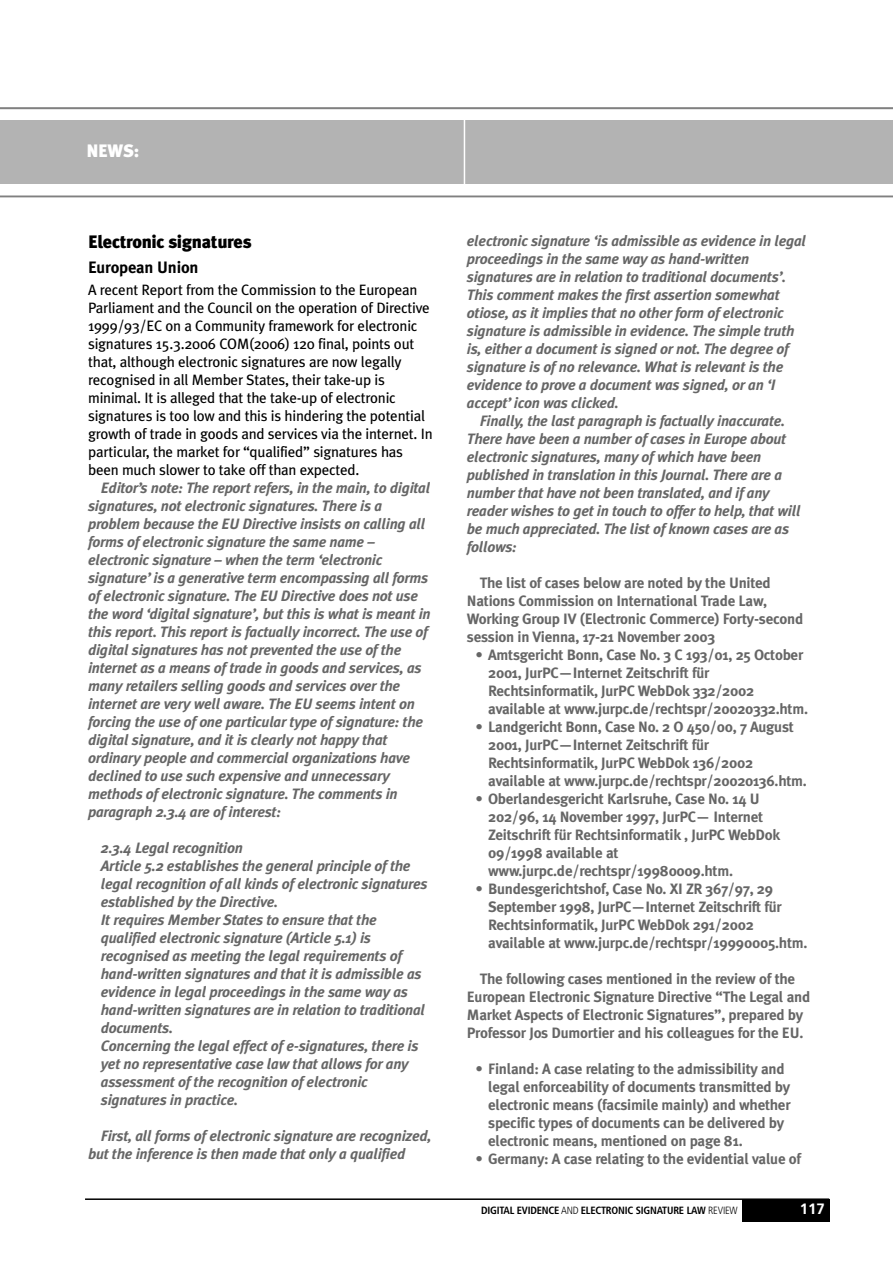
<style>
.page{position:relative;width:893px;height:1263px;background:#fff}
.page>*{position:absolute;margin:0;border:0;box-sizing:border-box;transform-origin:0 0}
.t1{font:900 18px "Meta Plus";letter-spacing:-.015em;color:#000}
.t2{font:900 18px "Meta Plus";color:#fff}
.t3{font:700 16.5px "Meta Plus";letter-spacing:-.01em;color:#000}
.t4{font:italic 700 15px/18px "Meta Plus";letter-spacing:-.015em;color:#666}
.t5{font:700 15px/18px "Meta Plus";letter-spacing:-.015em;color:#666}
.t6{font:15px/18px "Meta Plus";letter-spacing:-.015em;color:#000}
.t7{font:700 15px "Frutiger";color:#fff}
.t8{font:700 condensed 10.5px "Frutiger";letter-spacing:-.02em;color:#000}
.s1{font-weight:300}
</style>
<div class="page">
<div style="left:742px;top:1199px;width:87px;height:22px;background:#000"></div>
<hr style="left:85px;top:1198px;width:744px;height:2px;background:#000">
<div style="left:0;top:120px;width:893px;height:64px;background:#b3b3b3"></div>
<hr style="left:464px;top:95px;width:1px;height:105px;background:#fff">
<hr style="left:0;top:107px;width:893px;height:2px;background:#808080">
<hr style="left:0;top:196px;width:893px;height:1px;background:#808080">
<p class="t2" style="left:86px;top:141px;width:54px">NEWS:</p>
<p class="t1" style="left:88px;top:231px;width:165px">Electronic signatures</p>
<p class="t3" style="left:88px;top:257px;width:112px">European Union</p>
<p class="t6" style="left:88px;top:281px;width:346px">A recent Report from the Commission to the European Parliament and the Council on the operation of Directive 1999/93/EC on a Community framework for electronic signatures 15.3.2006 COM(2006) 120 final, points out that, although electronic signatures are now legally recognised in all Member States, their take-up is minimal. It is alleged that the take-up of electronic signatures is too low and this is hindering the potential growth of trade in goods and services via the internet. In particular, the market for “qualified” signatures has been much slower to take off than expected.</p>
<p class="t4" style="left:88px;top:479px;width:344px;text-indent:13px">Editor’s note: The report refers, in the main, to digital signatures, not electronic signatures. There is a problem because the EU Directive insists on calling all forms of electronic signature the same name – electronic signature – when the term ‘electronic signature’ is a generative term encompassing all forms of electronic signature. The EU Directive does not use the word ‘digital signature’, but this is what is meant in this report. This report is factually incorrect. The use of digital signatures has not prevented the use of the internet as a means of trade in goods and services, as many retailers selling goods and services over the internet are very well aware. The EU seems intent on forcing the use of one particular type of signature: the digital signature, and it is clearly not happy that ordinary people and commercial organizations have declined to use such expensive and unnecessary methods of electronic signature. The comments in paragraph 2.3.4 are of interest:</p>
<p class="t4" style="left:101px;top:839px;width:328px">2.3.4 Legal recognition<br>Article 5.2 establishes the general principle of the legal recognition of all kinds of electronic signatures established by the Directive.<br>It requires Member States to ensure that the qualified electronic signature (Article 5.1) is recognised as meeting the legal requirements of hand-written signatures and that it is admissible as evidence in legal proceedings in the same way as hand-written signatures are in relation to traditional documents.<br>Concerning the legal effect of e-signatures, there is yet no representative case law that allows for any assessment of the recognition of electronic signatures in practice.</p>
<p class="t4" style="left:88px;top:1127px;width:345px;text-indent:13px">First, all forms of electronic signature are recognized, but the inference is then made that only a qualified</p>
<p class="t4" style="left:467px;top:231px;width:341px">electronic signature ‘is admissible as evidence in legal proceedings in the same way as hand-written signatures are in relation to traditional documents’.<br>This comment makes the first assertion somewhat otiose, as it implies that no other form of electronic signature is admissible in evidence. The simple truth is, either a document is signed or not. The degree of signature is of no relevance. What is relevant is the evidence to prove a document was signed, or an ‘I accept’ icon was clicked.</p>
<p class="t4" style="left:467px;top:411px;width:335px;text-indent:13px">Finally, the last paragraph is factually inaccurate.<br>There have been a number of cases in Europe about electronic signatures, many of which have been published in translation in this Journal. There are a number that have not been translated, and if any reader wishes to get in touch to offer to help, that will be much appreciated. The list of known cases are as follows:</p>
<p class="t5" style="left:467px;top:573px;width:338px;text-indent:13px">The list of cases below are noted by the United Nations Commission on International Trade Law, Working Group IV (Electronic Commerce) Forty-second session in Vienna, 17-21 November 2003</p>
<p class="t5" style="left:488px;top:645px;width:321px;text-indent:-13px">• Amtsgericht Bonn, Case No. 3 C 193/01, 25 October 2001, JurPC—Internet Zeitschrift für Rechtsinformatik, JurPC WebDok 332/2002 available at www.jurpc.de/rechtspr/20020332.htm.</p>
<p class="t5" style="left:488px;top:717px;width:320px;text-indent:-13px">• Landgericht Bonn, Case No. 2 O 450/00, 7 August 2001, JurPC—Internet Zeitschrift für Rechtsinformatik, JurPC WebDok 136/2002 available at www.jurpc.de/rechtspr/20020136.htm.</p>
<p class="t5" style="left:488px;top:789px;width:293px;text-indent:-13px">• Oberlandesgericht Karlsruhe, Case No. 14 U 202/96, 14 November 1997, JurPC— Internet Zeitschrift für Rechtsinformatik , JurPC WebDok 09/1998 available at www.jurpc.de/rechtspr/19980009.htm.</p>
<p class="t5" style="left:488px;top:879px;width:321px;text-indent:-13px">• Bundesgerichtshof, Case No. XI ZR 367/97, 29<br>September 1998, JurPC—Internet Zeitschrift für Rechtsinformatik, JurPC WebDok 291/2002 available at www.jurpc.de/rechtspr/19990005.htm.</p>
<p class="t5" style="left:467px;top:969px;width:345px;text-align:center">The following cases mentioned in the review of the European Electronic Signature Directive “The Legal and Market Aspects of Electronic Signatures”, prepared by Professor Jos Dumortier and his colleagues for the EU.</p>
<p class="t5" style="left:488px;top:1059px;width:304px;text-indent:-13px">• Finland: A case relating to the admissibility and legal enforceability of documents transmitted by electronic means (facsimile mainly) and whether specific types of documents can be delivered by electronic means, mentioned on page 81.</p>
<p class="t5" style="left:475px;top:1149px;width:327px">• Germany: A case relating to the evidential value of</p>
<p class="t8" style="left:481px;top:1206px;width:258px">DIGITAL EVIDENCE <span class="s1">AND</span> ELECTRONIC SIGNATURE LAW <span class="s1">REVIEW</span></p>
<p class="t7" style="left:800px;top:1203px;width:27px">117</p>
</div>
